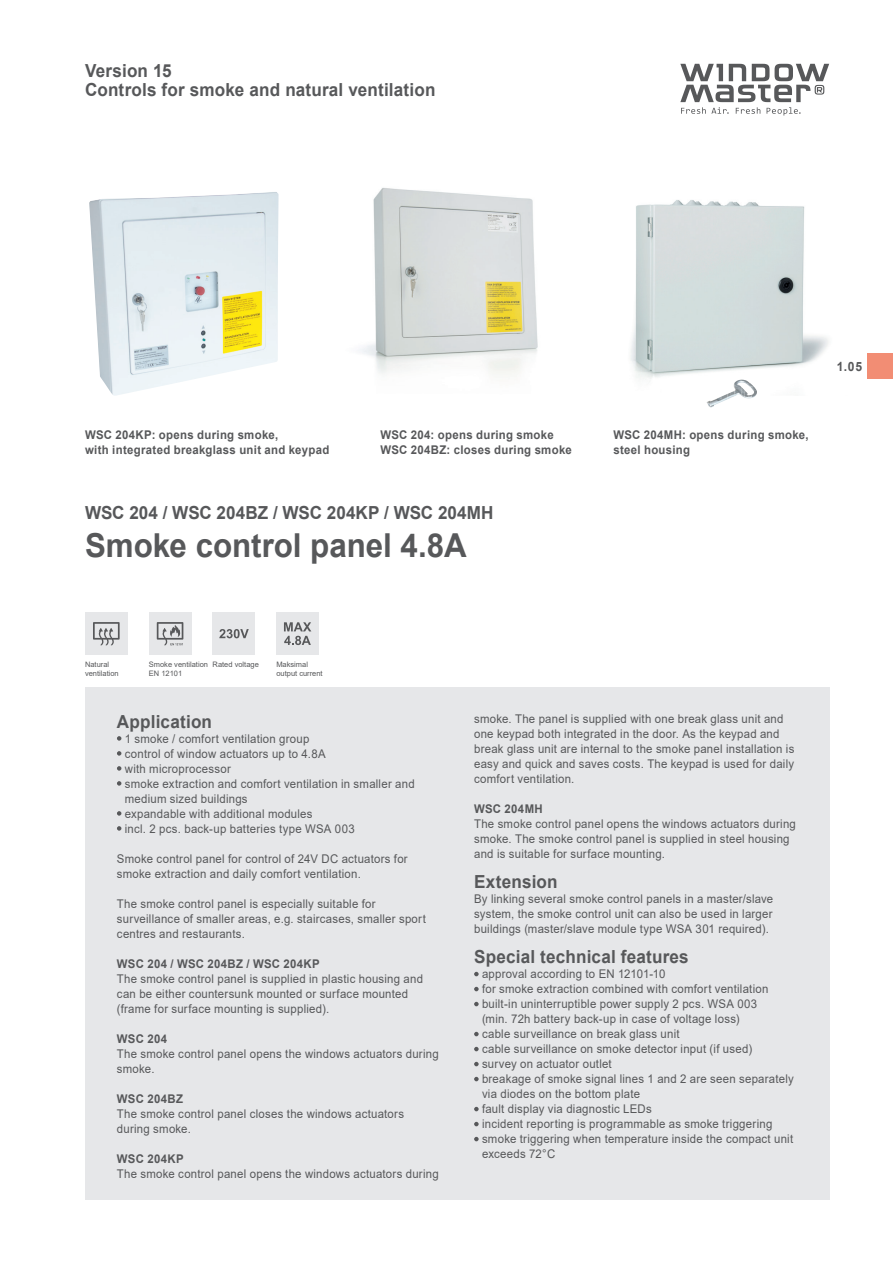
<style>
.page{position:relative;width:893px;height:1263px;background:#fff}
.page>*{position:absolute;margin:0;border:0;box-sizing:border-box;transform-origin:0 0}
.Product_name{font:700 33px "Arial";letter-spacing:-.005em;color:#57585a;scale:.95 1}
.Mellemtxt{font:700 18px "Arial";letter-spacing:.01em;color:#57585a;scale:.95 1}
.Product_nr{font:700 18px "Arial";color:#57585a;scale:.95 1}
.t1{font:700 12.75px "Arial";color:#57585a;scale:.95 1}
.breadtxt{font:12px/15px "Arial";letter-spacing:.02em;color:#57585a;scale:.95 1}
.breadtxt_bold{font:700 12px/15px "Arial";letter-spacing:.025em;color:#57585a;scale:.95 1}
.Address{font:7.5px/9px "Arial";color:#57585a}
</style>
<div class="page">
<svg style="left:680px;top:64px;width:149px;height:52px"></svg>
<div style="left:85px;top:687px;width:744px;height:512px;background:#e6e7e9"></div>
<img style="left:89px;top:192px;width:190px;height:204px">
<img style="left:630px;top:200px;width:199px;height:180px">
<img style="left:734px;top:380px;width:7px;height:16px">
<img style="left:731px;top:385px;width:3px;height:13px">
<svg style="left:741px;top:380px;width:16px;height:18px"></svg>
<svg style="left:707px;top:392px;width:24px;height:16px"></svg>
<img style="left:358px;top:188px;width:180px;height:187px">
<div style="left:85px;top:612px;width:43px;height:43px;background:#e6e7e9"></div>
<svg style="left:93px;top:622px;width:27px;height:23px"></svg>
<div style="left:149px;top:612px;width:42px;height:43px;background:#e6e7e9"></div>
<svg style="left:157px;top:622px;width:26px;height:23px"></svg>
<div style="left:213px;top:612px;width:42px;height:43px;background:#e6e7e9"></div>
<svg style="left:219px;top:629px;width:30px;height:9px"></svg>
<div style="left:276px;top:612px;width:43px;height:43px;background:#e6e7e9"></div>
<svg style="left:284px;top:622px;width:27px;height:23px"></svg>
<svg style="left:117px;top:736px;width:4px;height:5px"></svg>
<svg style="left:117px;top:751px;width:4px;height:5px"></svg>
<svg style="left:117px;top:766px;width:4px;height:5px"></svg>
<svg style="left:117px;top:781px;width:4px;height:5px"></svg>
<svg style="left:117px;top:811px;width:4px;height:5px"></svg>
<svg style="left:117px;top:826px;width:4px;height:5px"></svg>
<svg style="left:474px;top:972px;width:5px;height:4px"></svg>
<svg style="left:474px;top:987px;width:5px;height:4px"></svg>
<svg style="left:474px;top:1002px;width:5px;height:4px"></svg>
<svg style="left:474px;top:1032px;width:5px;height:4px"></svg>
<svg style="left:474px;top:1047px;width:5px;height:4px"></svg>
<svg style="left:474px;top:1062px;width:5px;height:4px"></svg>
<svg style="left:474px;top:1077px;width:5px;height:4px"></svg>
<svg style="left:474px;top:1107px;width:5px;height:4px"></svg>
<svg style="left:474px;top:1122px;width:5px;height:4px"></svg>
<svg style="left:474px;top:1137px;width:5px;height:4px"></svg>
<div style="left:867px;top:353px;width:26px;height:26px;background:#f28d74"></div>
<p class="Mellemtxt" style="left:85px;top:58px;width:93px">Version 15</p>
<p class="Mellemtxt" style="left:85px;top:77px;width:370px">Controls for smoke and natural ventilation</p>
<p class="breadtxt_bold" style="left:85px;top:427px;width:205px">WSC 204KP: opens during smoke,</p>
<p class="breadtxt_bold" style="left:85px;top:442px;width:259px">with integrated breakglass unit and keypad</p>
<p class="breadtxt_bold" style="left:380px;top:427px;width:203px">WSC 204: opens during smoke<br>WSC 204BZ: closes during smoke</p>
<p class="Product_nr" style="left:85px;top:500px;width:431px">WSC 204 / WSC 204BZ / WSC 204KP / WSC 204MH</p>
<p class="Product_name" style="left:85px;top:522px;width:403px">Smoke control panel 4.8A</p>
<p class="breadtxt_bold" style="left:613px;top:427px;width:207px">WSC 204MH: opens during smoke,</p>
<p class="breadtxt_bold" style="left:613px;top:442px;width:82px">steel housing</p>
<p class="t1" style="left:837px;top:357px;width:28px">1.05</p>
<p class="Address" style="left:85px;top:660px;width:26px">Natural</p>
<p class="Address" style="left:85px;top:669px;width:35px">ventilation</p>
<p class="Address" style="left:149px;top:660px;width:61px">Smoke ventilation<br>EN 12101</p>
<p class="Address" style="left:213px;top:660px;width:48px">Rated voltage</p>
<p class="Address" style="left:276px;top:660px;width:33px">Maksimal</p>
<p class="Address" style="left:276px;top:669px;width:48px">output current</p>
<p class="Mellemtxt" style="left:117px;top:708px;width:102px">Application</p>
<p class="breadtxt" style="left:125px;top:731px;width:196px">1 smoke / comfort ventilation group</p>
<p class="breadtxt" style="left:125px;top:746px;width:213px">control of window actuators up to 4.8A</p>
<p class="breadtxt" style="left:125px;top:761px;width:113px">with microprocessor</p>
<p class="breadtxt" style="left:125px;top:776px;width:307px">smoke extraction and comfort ventilation in smaller and medium sized buildings</p>
<p class="breadtxt" style="left:125px;top:806px;width:199px">expandable with additional modules</p>
<p class="breadtxt" style="left:125px;top:821px;width:243px">incl. 2 pcs. back-up batteries type WSA 003</p>
<p class="breadtxt" style="left:117px;top:851px;width:308px">Smoke control panel for control of 24V DC actuators for smoke extraction and daily comfort ventilation.</p>
<p class="breadtxt" style="left:117px;top:896px;width:327px">The smoke control panel is especially suitable for surveillance of smaller areas, e.g. staircases, smaller sport centres and restaurants.</p>
<p class="breadtxt_bold" style="left:117px;top:956px;width:215px">WSC 204 / WSC 204BZ / WSC 204KP</p>
<p class="breadtxt" style="left:117px;top:971px;width:324px">The smoke control panel is supplied in plastic housing and can be either countersunk mounted or surface mounted (frame for surface mounting is supplied).</p>
<p class="breadtxt_bold" style="left:117px;top:1031px;width:54px">WSC 204</p>
<p class="breadtxt" style="left:117px;top:1046px;width:340px">The smoke control panel opens the windows actuators during smoke.</p>
<p class="breadtxt_bold" style="left:117px;top:1091px;width:71px">WSC 204BZ</p>
<p class="breadtxt" style="left:117px;top:1106px;width:304px">The smoke control panel closes the windows actuators during smoke.</p>
<p class="breadtxt_bold" style="left:117px;top:1151px;width:72px">WSC 204KP</p>
<p class="breadtxt" style="left:117px;top:1166px;width:340px">The smoke control panel opens the windows actuators during</p>
<p class="breadtxt" style="left:474px;top:711px;width:339px">smoke. The panel is supplied with one break glass unit and one keypad both integrated in the door. As the keypad and break glass unit are internal to the smoke panel installation is easy and quick and saves costs. The keypad is used for daily comfort ventilation.</p>
<p class="breadtxt_bold" style="left:474px;top:801px;width:74px">WSC 204MH</p>
<p class="breadtxt" style="left:474px;top:816px;width:340px">The smoke control panel opens the windows actuators during smoke. The smoke control panel is supplied in steel housing and is suitable for surface mounting.</p>
<p class="Mellemtxt" style="left:474px;top:869px;width:89px">Extension</p>
<p class="breadtxt" style="left:474px;top:891px;width:316px">By linking several smoke control panels in a master/slave</p>
<p class="breadtxt" style="left:474px;top:906px;width:316px">system, the smoke control unit can also be used in larger buildings (master/slave module type WSA 301 required).</p>
<p class="Mellemtxt" style="left:474px;top:944px;width:227px">Special technical features</p>
<p class="breadtxt" style="left:482px;top:966px;width:195px">approval according to EN 12101-10</p>
<p class="breadtxt" style="left:482px;top:981px;width:303px">for smoke extraction combined with comfort ventilation</p>
<p class="breadtxt" style="left:482px;top:996px;width:291px">built-in uninterruptible power supply 2 pcs. WSA 003 (min. 72h battery back-up in case of voltage loss)</p>
<p class="breadtxt" style="left:482px;top:1026px;width:209px">cable surveillance on break glass unit</p>
<p class="breadtxt" style="left:482px;top:1041px;width:286px">cable surveillance on smoke detector input (if used)</p>
<p class="breadtxt" style="left:482px;top:1056px;width:138px">survey on actuator outlet</p>
<p class="breadtxt" style="left:482px;top:1071px;width:330px">breakage of smoke signal lines 1 and 2 are seen separately via diodes on the bottom plate</p>
<p class="breadtxt" style="left:482px;top:1101px;width:180px">fault display via diagnostic LEDs</p>
<p class="breadtxt" style="left:482px;top:1116px;width:307px">incident reporting is programmable as smoke triggering</p>
<p class="breadtxt" style="left:482px;top:1131px;width:329px">smoke triggering when temperature inside the compact unit exceeds 72°C</p>
</div>
